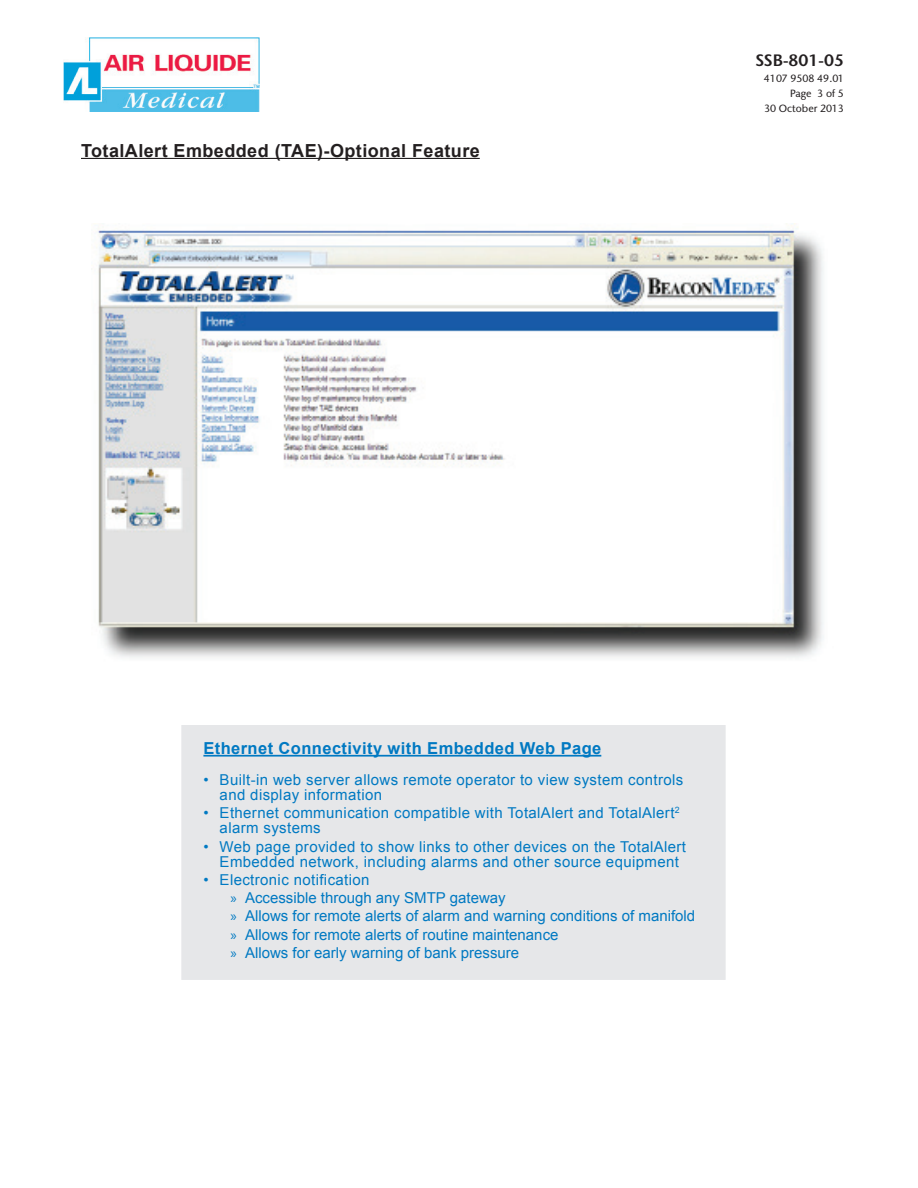
<style>
.page{position:relative;width:918px;height:1188px;background:#fff}
.page>*{position:absolute;margin:0;border:0;box-sizing:border-box;transform-origin:0 0}
.t1{font:700 18px "Arial";letter-spacing:.025em;color:#231f20}
.t2{font:700 16.5px "Arial";letter-spacing:.025em;color:#0079c2}
.t3{font:600 16.5px "Stone Humanist ITC Std";color:#231f20}
.t4{font:15px/15px "Arial";letter-spacing:.025em;color:#0079c2}
.t5{font:15px/18.3px "Arial";color:#0079c2}
.t6{font:500 10.5px/15.3px "Stone Humanist ITC Std";color:#231f20;text-align:right}
.s1{font-family:"Myriad Pro"}
</style>
<div class="page">
<img style="left:63px;top:38px;width:197px;height:74px">
<hr style="left:81px;top:158px;width:399px;height:1px;background:#231f20">
<div style="left:181px;top:725px;width:545px;height:255px;background:#e6e7e9"></div>
<hr style="left:203px;top:755px;width:398px;height:2px;background:#0079c2">
<img style="left:96px;top:224px;width:728px;height:434px">
<p class="t1" style="left:81px;top:138px;width:400px">TotalAlert Embedded (TAE)-Optional Feature</p>
<p class="t3" style="left:756px;top:50px;width:90px">SSB-801-05</p>
<p class="t6" style="left:764px;top:70px;width:82px">4107 9508 49.01<br>Page 3 of 5<br>30 October 2013</p>
<p class="t2" style="left:203px;top:737px;width:399px">Ethernet Connectivity with Embedded Web Page</p>
<p class="t4" style="left:220px;top:773px;width:465px;text-indent:-16px">• Built-in web server allows remote operator to view system controls and display information</p>
<p class="t4" style="left:220px;top:806px;width:462px;text-indent:-16px">• Ethernet communication compatible with TotalAlert and TotalAlert<sup>2 </sup>alarm systems</p>
<p class="t4" style="left:220px;top:839px;width:468px;text-indent:-16px">• Web page provided to show links to other devices on the TotalAlert<br>Embedded network, including alarms and other source equipment</p>
<p class="t5" style="left:230px;top:871px;width:466px;text-indent:-27px">• Electronic notification<br><span class="s1">x</span> Accessible through any SMTP gateway<br><span class="s1">x</span> Allows for remote alerts of alarm and warning conditions of manifold <span class="s1">x</span> Allows for remote alerts of routine maintenance<br><span class="s1">x</span> Allows for early warning of bank pressure</p>
</div>
